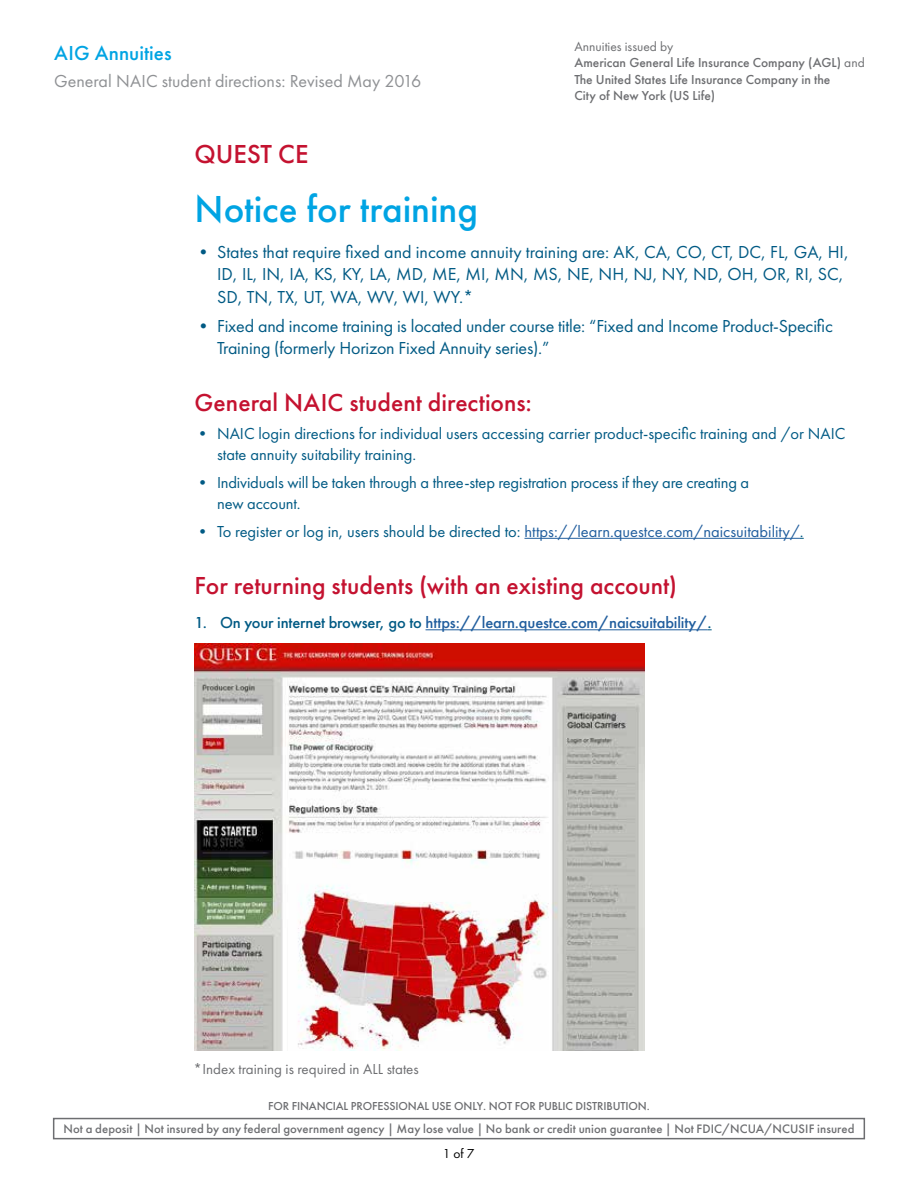
<style>
.page{position:relative;width:918px;height:1188px;background:#fff}
.page>*{position:absolute;margin:0;border:0;box-sizing:border-box;transform-origin:0 0}
.t1{font:500 39px "Futura PT";color:#00a4e3}
.t2{font:500 27px "Futura PT";color:#c41230}
.t3{font:500 25.5px "Futura PT";color:#c41230}
.t4{font:500 21px "Futura PT";letter-spacing:.005em;color:#00a4e3}
.t5{font:18px/22.5px "Futura PT";letter-spacing:-.01em;color:#005a84}
.t6{font:18px "Futura PT";color:#8f9194}
.t7{font:16.5px/21px "Futura PT";color:#005a84}
.t8{font:500 16.5px "Futura PT";letter-spacing:-.01em;color:#215e9e}
.t9{font:15px "Futura PT";color:#6d6e71}
.t10{font:500 13.5px/16.5px "Futura PT";color:#6d6e71}
.t11{font:13.5px "Futura PT";color:#000}
.t12{font:500 12.75px "Futura PT";letter-spacing:.005em;color:#6d6e71}
.t13{font:500 12px "Futura PT";letter-spacing:-.01em;color:#6d6e71}
.s1{font-weight:400}
.s2{color:#215e9e}
.s3{color:#005a84}
</style>
<div class="page">
<hr style="left:524px;top:538px;width:276px;height:1px;background:#215e9e">
<hr style="left:426px;top:629px;width:282px;height:1px;background:#215e9e">
<div style="left:53px;top:1118px;width:812px;height:21px;border:2px solid #6d6e71"></div>
<img style="left:195px;top:644px;width:449px;height:407px">
<p class="t4" style="left:54px;top:40px;width:119px">AIG Annuities</p>
<p class="t6" style="left:54px;top:71px;width:369px">General NAIC student directions: Revised May 2016</p>
<p class="t10" style="left:574px;top:38px;width:292px"><span class="s1">Annuities issued by<br></span>American General Life Insurance Company (AGL) <span class="s1">and </span>The United States Life Insurance Company in the<br>City of New York (US Life)</p>
<h2 class="t2" style="left:195px;top:138px;width:115px">QUEST CE</h2>
<h1 class="t1" style="left:195px;top:185px;width:285px">Notice for training</h1>
<p class="t5" style="left:217px;top:240px;width:633px;text-indent:-22px">• States that require fixed and income annuity training are: AK, CA, CO, CT, DC, FL, GA, HI,<br>ID, IL, IN, IA, KS, KY, LA, MD, ME, MI, MN, MS, NE, NH, NJ, NY, ND, OH, OR, RI, SC,<br>SD, TN, TX, UT, WA, WV, WI, WY.*</p>
<p class="t5" style="left:217px;top:315px;width:617px;text-indent:-22px">• Fixed and income training is located under course title: “Fixed and Income Product-Specific<br>Training (formerly Horizon Fixed Annuity series).”</p>
<h3 class="t3" style="left:195px;top:388px;width:339px">General NAIC student directions:</h3>
<p class="t7" style="left:217px;top:423px;width:630px;text-indent:-23px">• NAIC login directions for individual users accessing carrier product-specific training and /or NAIC state annuity suitability training.</p>
<p class="t7" style="left:217px;top:472px;width:534px;text-indent:-23px">• Individuals will be taken through a three-step registration process if they are creating a new account.</p>
<p class="t7" style="left:195px;top:521px;width:611px">• To register or log in, users should be directed to: <span class="s2">https://learn.questce.com/naicsuitability/</span>.</p>
<h3 class="t3" style="left:195px;top:570px;width:484px">For returning students (with an existing account)</h3>
<p class="t8" style="left:195px;top:613px;width:519px"><span class="s3">1. On your internet browser, go to</span> https://learn.questce.com/naicsuitability/<span class="s3">.</span></p>
<p class="t9" style="left:194px;top:1060px;width:227px">*Index training is required in ALL states</p>
<p class="t13" style="left:268px;top:1099px;width:383px">FOR FINANCIAL PROFESSIONAL USE ONLY. NOT FOR PUBLIC DISTRIBUTION.</p>
<p class="t12" style="left:64px;top:1122px;width:792px">Not a deposit | Not insured by any federal government agency | May lose value | No bank or credit union guarantee | Not FDIC/NCUA/NCUSIF insured</p>
<p class="t11" style="left:443px;top:1146px;width:33px">1 of 7</p>
</div>
